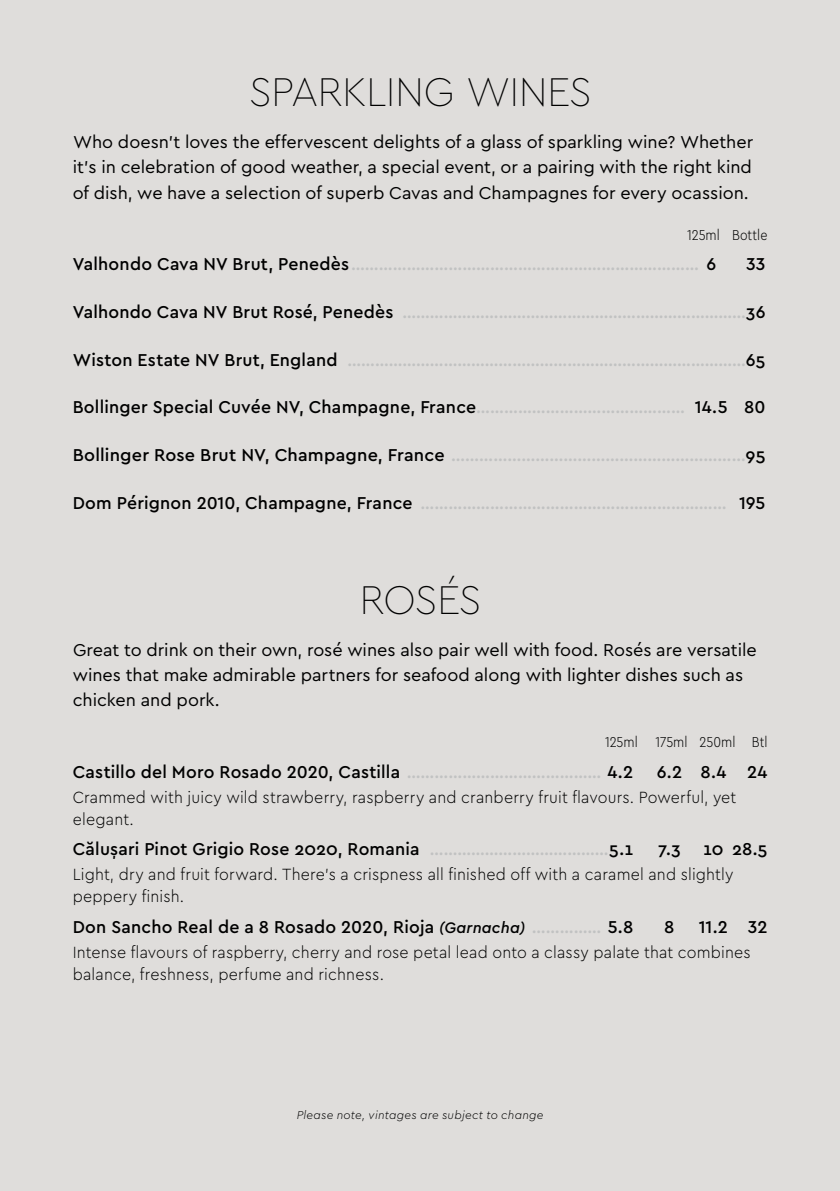
<style>
.page{position:relative;width:840px;height:1191px;background:#fff}
.page>*{position:absolute;margin:0;border:0;box-sizing:border-box;transform-origin:0 0}
.t1{font:100 42px "Cera Pro";letter-spacing:-.02em;color:#000}
.t2{font:18px/25.2px "Cera";color:#000}
.t3{font:500 18px "Cera Pro";letter-spacing:.01em;color:#000}
.t4{font:500 18px "Cera";letter-spacing:.01em;color:#000}
.t5{font:500 18px "Cera";letter-spacing:.01em;color:#c1c2c2}
.t6{font:300 17px/22px "Cera";letter-spacing:.01em;color:#000;scale:.94 1}
.t7{font:300 15px "Cera Compact Pro";letter-spacing:.005em;color:#000;scale:.95 1}
.t8{font:italic 300 12px "Cera";letter-spacing:.02em;color:#000}
.s1{color:#c1c2c2}
.s2{color:#000}
.s3{font-style:italic;font-size:16px}
</style>
<div class="page">
<div style="left:0;top:0;width:839px;height:1191px;background:#dfdddb"></div>
<h1 class="t1" style="left:249px;top:64px;width:344px">SPARKLING WINES</h1>
<p class="t2" style="left:73px;top:129px;width:681px;text-align:justify">Who doesn't loves the effervescent delights of a glass of sparkling wine? Whether it's in celebration of good weather, a special event, or a pairing with the right kind of dish, we have a selection of superb Cavas and Champagnes for every ocassion.</p>
<p class="t7" style="left:686px;top:225px;width:86px">125ml Bottle</p>
<p class="t3" style="left:73px;top:252px;width:644px">Valhondo Cava NV Brut, Penedès<span class="s1">…………………………………………………………………</span> 6</p>
<p class="t3" style="left:745px;top:252px;width:21px">33</p>
<p class="t4" style="left:73px;top:300px;width:693px">Valhondo Cava NV Brut Rosé, Penedès <span class="s1">…………………………………………………………………</span>36</p>
<p class="t5" style="left:73px;top:348px;width:693px"><span class="s2">Wiston Estate NV Brut, England</span> ……………………………………………………………………………<span class="s2">65</span></p>
<p class="t3" style="left:73px;top:395px;width:694px">Bollinger Special Cuvée NV, Champagne, France<span class="s1">………………………………………</span> 14.5 80</p>
<p class="t4" style="left:73px;top:443px;width:694px">Bollinger Rose Brut NV, Champagne, France <span class="s1">………………………………………………………</span>95</p>
<p class="t3" style="left:73px;top:491px;width:694px">Dom Pérignon 2010, Champagne, France <span class="s1">…………………………………………………………</span> 195</p>
<h1 class="t1" style="left:359px;top:571px;width:124px">ROSÉS</h1>
<p class="t2" style="left:73px;top:636px;width:685px">Great to drink on their own, rosé wines also pair well with food. Rosés are versatile wines that make admirable partners for seafood along with lighter dishes such as chicken and pork.</p>
<p class="t7" style="left:604px;top:732px;width:172px">125ml 175ml 250ml Btl</p>
<p class="t3" style="left:73px;top:760px;width:561px">Castillo del Moro Rosado 2020, Castilla <span class="s1">……………………………………</span> 4.2</p>
<p class="t3" style="left:656px;top:760px;width:112px">6.2 8.4 24</p>
<p class="t6" style="left:73px;top:785px;width:707px">Crammed with juicy wild strawberry, raspberry and cranberry fruit flavours. Powerful, yet elegant.</p>
<p class="t4" style="left:73px;top:837px;width:562px">Călușari Pinot Grigio Rose 2020, Romania <span class="s1">…………………………………</span>5.1</p>
<p class="t4" style="left:657px;top:837px;width:24px">7.3</p>
<p class="t4" style="left:702px;top:837px;width:66px">10 28.5</p>
<p class="t6" style="left:73px;top:863px;width:704px">Light, dry and fruit forward. There's a crispness all finished off with a caramel and slightly peppery finish.</p>
<p class="t3" style="left:73px;top:915px;width:561px">Don Sancho Real de a 8 Rosado 2020, Rioja <span class="s3">(Garnacha)</span> <span class="s1">……………</span> 5.8</p>
<p class="t3" style="left:664px;top:915px;width:12px">8</p>
<p class="t3" style="left:698px;top:915px;width:70px">11.2 32</p>
<p class="t6" style="left:73px;top:940px;width:722px">Intense flavours of raspberry, cherry and rose petal lead onto a classy palate that combines balance, freshness, perfume and richness.</p>
<p class="t8" style="left:296px;top:1107px;width:248px">Please note, vintages are subject to change</p>
</div>
